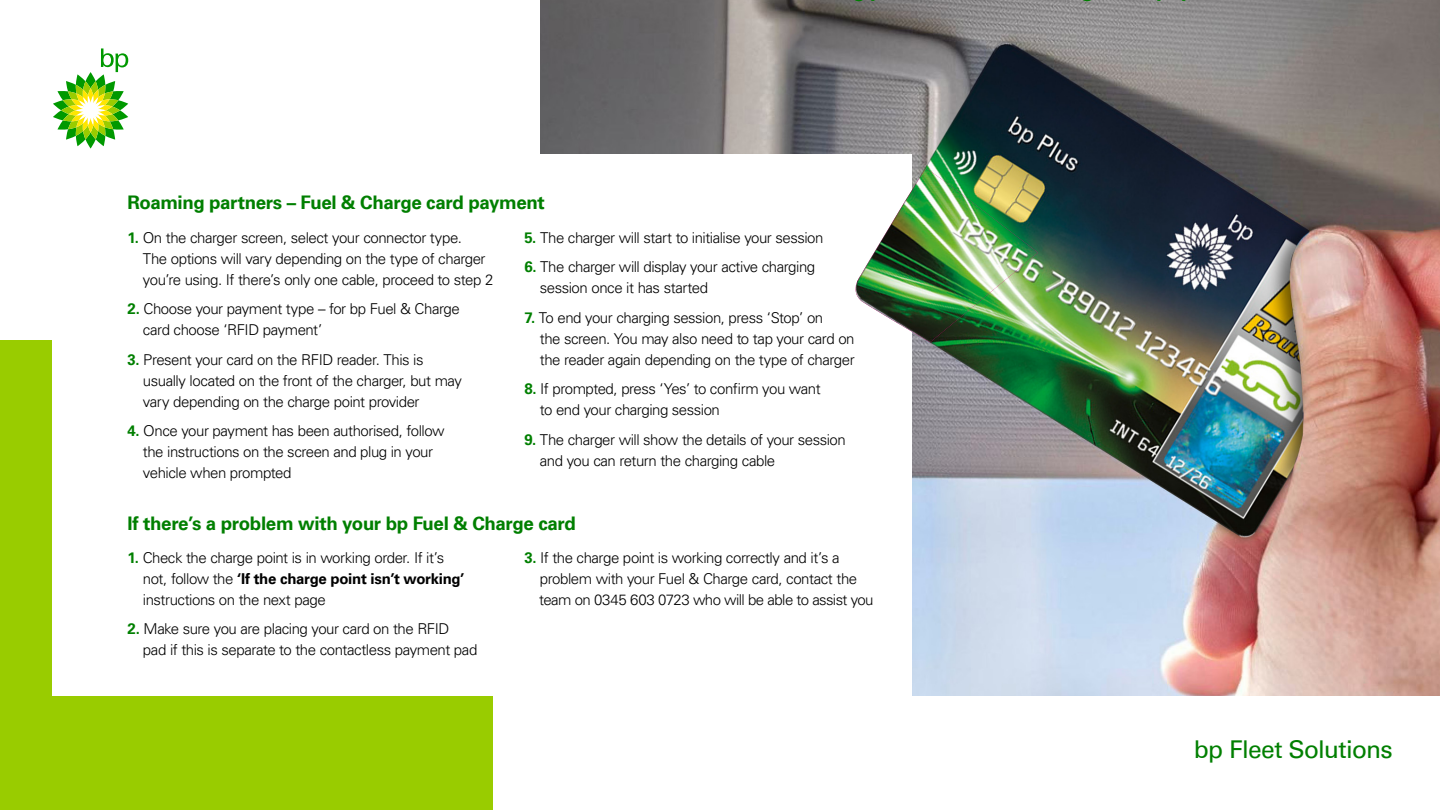
<style>
.page{position:relative;width:1440px;height:810px;background:#fff}
.page>*{position:absolute;margin:0;border:0;box-sizing:border-box;transform-origin:0 0}
.t1{font:24.53px "Universfor BP";letter-spacing:-.03em;color:#007f00}
.t2{font:700 18.75px "Universfor BP";letter-spacing:-.02em;color:#007f00}
.t3{font:300 15px/21px "Universfor BP";letter-spacing:-.03em;color:#000}
.s1{font-weight:700;color:#007f00}
.s2{font-weight:700}
</style>
<div class="page">
<div style="left:0;top:340px;width:492px;height:470px;background:#9c0"></div>
<img style="left:540px;top:0;width:900px;height:695px">
<div style="left:52px;top:154px;width:860px;height:542px;background:#fff"></div>
<svg style="left:53px;top:48px;width:75px;height:101px"></svg>
<img style="left:855px;top:169px;width:183px;height:173px">
<p class="t2" style="left:128px;top:191px;width:419px">Roaming partners – Fuel &amp; Charge card payment</p>
<p class="t3" style="left:143px;top:227px;width:352px;text-indent:-15px"><span class="s1">1.</span> On the charger screen, select your connector type.<br>The options will vary depending on the type of charger you’re using. If there’s only one cable, proceed to step 2</p>
<p class="t3" style="left:143px;top:298px;width:318px;text-indent:-15px"><span class="s1">2.</span> Choose your payment type – for bp Fuel &amp; Charge card choose ‘RFID payment’</p>
<p class="t3" style="left:143px;top:349px;width:321px;text-indent:-15px"><span class="s1">3.</span> Present your card on the RFID reader. This is usually located on the front of the charger, but may vary depending on the charge point provider</p>
<p class="t3" style="left:143px;top:420px;width:303px;text-indent:-15px"><span class="s1">4.</span> Once your payment has been authorised, follow the instructions on the screen and plug in your vehicle when prompted</p>
<p class="t3" style="left:524px;top:227px;width:301px"><span class="s1">5.</span> The charger will start to initialise your session</p>
<p class="t3" style="left:540px;top:256px;width:277px;text-indent:-15px"><span class="s1">6.</span> The charger will display your active charging session once it has started</p>
<p class="t3" style="left:540px;top:307px;width:316px;text-indent:-15px"><span class="s1">7.</span> To end your charging session, press ‘Stop’ on<br>the screen. You may also need to tap your card on the reader again depending on the type of charger</p>
<p class="t3" style="left:540px;top:378px;width:282px;text-indent:-15px"><span class="s1">8.</span> If prompted, press ‘Yes’ to confirm you want to end your charging session</p>
<p class="t3" style="left:540px;top:429px;width:307px;text-indent:-15px"><span class="s1">9.</span> The charger will show the details of your session and you can return the charging cable</p>
<p class="t2" style="left:128px;top:512px;width:450px">If there’s a problem with your bp Fuel &amp; Charge card</p>
<p class="t3" style="left:143px;top:547px;width:323px;text-indent:-15px"><span class="s1">1.</span> Check the charge point is in working order. If it’s not, follow the <span class="s2">‘If the charge point isn’t working’ </span>instructions on the next page</p>
<p class="t3" style="left:143px;top:619px;width:336px;text-indent:-15px"><span class="s1">2.</span> Make sure you are placing your card on the RFID<br>pad if this is separate to the contactless payment pad</p>
<p class="t3" style="left:539px;top:547px;width:336px;text-indent:-15px"><span class="s1">3.</span> If the charge point is working correctly and it’s a problem with your Fuel &amp; Charge card, contact the team on 0345 603 0723 who will be able to assist you</p>
<h1 class="t1" style="left:1194px;top:735px;width:200px">bp Fleet Solutions</h1>
</div>
